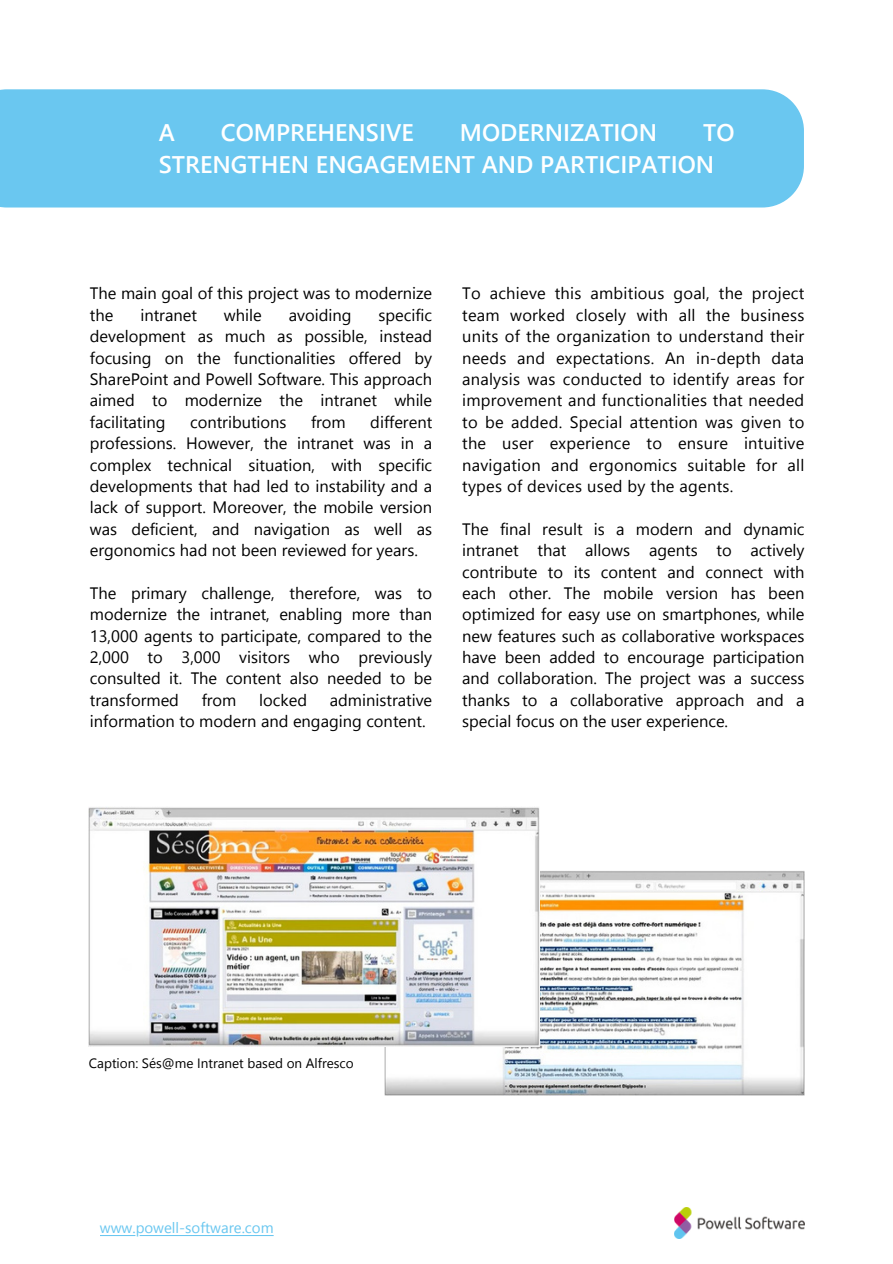
<style>
.page{position:relative;width:893px;height:1264px;background:#fff}
.page>*{position:absolute;margin:0;border:0;box-sizing:border-box;transform-origin:0 0}
.t1{font:600 24px/32.7px "Segoe UI";color:#fff}
.t2{font:16.5px/21.3px "Segoe UI";color:#000;text-align:justify}
.t3{font:15px "Segoe UI";color:#6ac7f0}
.t4{font:13.5px "Segoe UI";color:#000}
</style>
<div class="page">
<div style="left:0;top:89px;width:803px;height:118px;background:#6ac7f0"></div>
<img style="left:674px;top:1207px;width:130px;height:31px">
<img style="left:384px;top:870px;width:420px;height:225px">
<img style="left:89px;top:807px;width:450px;height:239px">
<p class="t1" style="left:159px;top:114px;width:18px">A</p>
<p class="t1" style="left:221px;top:114px;width:194px">COMPREHENSIVE</p>
<p class="t1" style="left:460px;top:114px;width:199px">MODERNIZATION</p>
<p class="t1" style="left:159px;top:114px;width:577px;text-indent:544px">TO<br>STRENGTHEN ENGAGEMENT AND PARTICIPATION</p>
<h2 class="t2" style="left:90px;top:282px;width:344px">The main goal of this project was to modernize the</h2>
<h2 class="t2" style="left:90px;top:303px;width:344px;text-indent:289px">specific development as much as possible, instead focusing on the functionalities offered by SharePoint and Powell Software. This approach aimed to modernize the intranet while facilitating</h2>
<h2 class="t2" style="left:140px;top:303px;width:58px">intranet</h2>
<h2 class="t2" style="left:224px;top:303px;width:39px">while</h2>
<h2 class="t2" style="left:289px;top:303px;width:64px">avoiding</h2>
<h2 class="t2" style="left:90px;top:410px;width:344px;text-indent:280px">different professions. However, the intranet was in a complex technical situation, with specific developments that had led to instability and a lack of support. Moreover, the mobile version was deficient, and navigation as well as ergonomics had not been reviewed for years.</h2>
<h2 class="t2" style="left:90px;top:581px;width:344px">The primary challenge, therefore, was to modernize the intranet, enabling more than 13,000 agents to participate, compared to the 2,000 to 3,000 visitors who previously consulted it. The content also needed to be transformed</h2>
<h2 class="t2" style="left:190px;top:410px;width:98px">contributions</h2>
<h2 class="t2" style="left:311px;top:410px;width:36px">from</h2>
<h2 class="t2" style="left:202px;top:688px;width:36px">from</h2>
<h2 class="t2" style="left:259px;top:688px;width:49px">locked</h2>
<h2 class="t2" style="left:90px;top:688px;width:344px;text-indent:240px">administrative information to modern and engaging content.</h2>
<h2 class="t2" style="left:462px;top:282px;width:343px">To achieve this ambitious goal, the project team worked closely with all the business units of the organization to understand their needs and expectations. An in-depth data analysis was conducted to identify areas for improvement and functionalities that needed to be added. Special attention was given to the user experience to ensure intuitive navigation and ergonomics suitable for all types of devices used by the agents.</h2>
<p class="t2" style="left:462px;top:517px;width:344px">The final result is a modern and dynamic intranet that allows agents to actively contribute to its content and connect with each other. The mobile version has been optimized for easy use on smartphones, while new features such as collaborative workspaces have been added to encourage participation and collaboration. The project was a success thanks to a collaborative approach and a special focus on the user experience.</p>
<h2 class="t4" style="left:89px;top:1053px;width:266px">Caption: Sés@me Intranet based on Alfresco</h2>
<p class="t3" style="left:100px;top:1216px;width:175px">www.powell-software.com</p>
</div>
